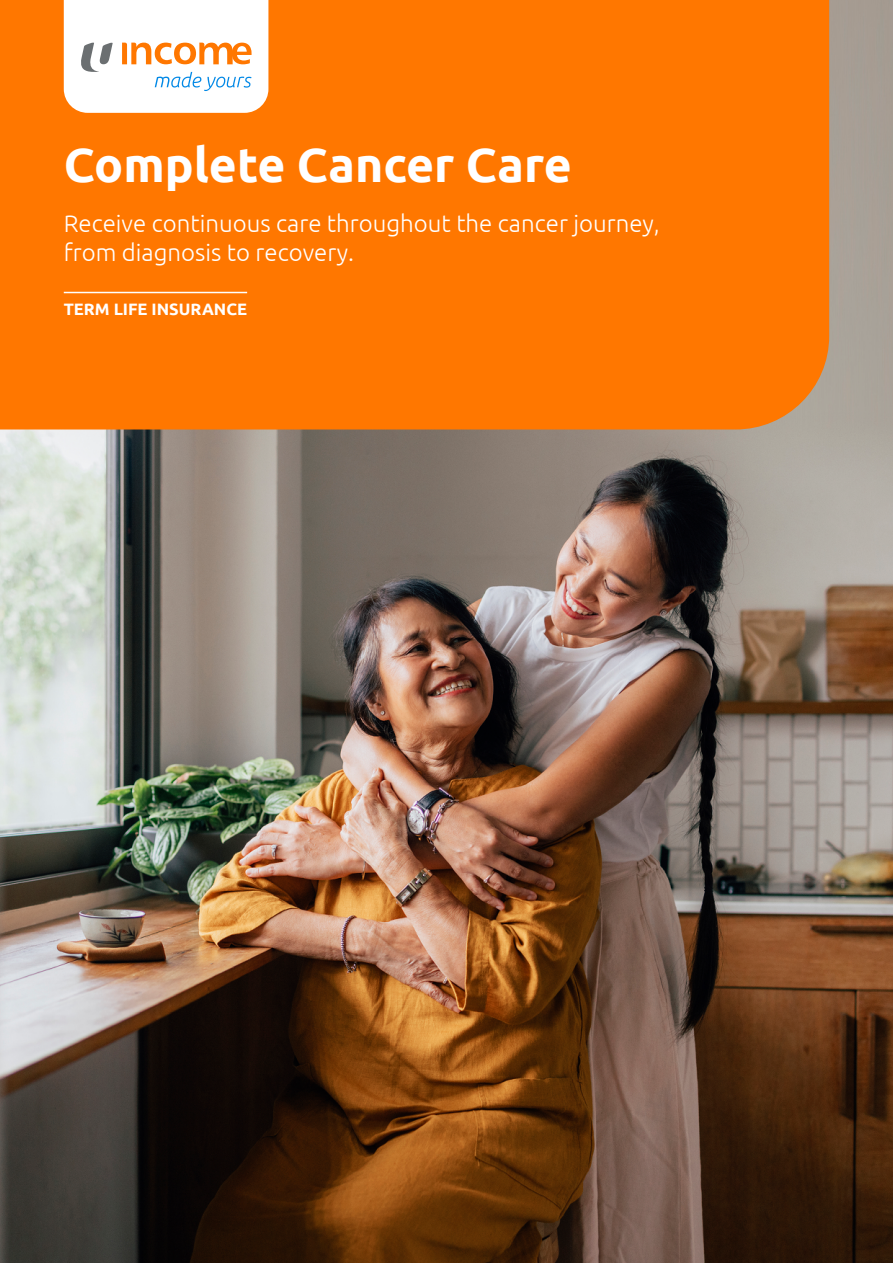
<style>
.page{position:relative;width:893px;height:1263px;background:#fff}
.page>*{position:absolute;margin:0;border:0;box-sizing:border-box;transform-origin:0 0}
.t1{font:700 48px "Ubuntu";color:#fff}
.t2{font:300 24px/28.8px "Ubuntu";color:#fff}
.t3{font:700 16.5px "Ubuntu";color:#fff}
</style>
<div class="page">
<img style="left:0;top:0;width:893px;height:1263px">
<div style="left:0;top:0;width:829px;height:429px;background:#f70"></div>
<svg style="left:64px;top:0;width:204px;height:113px"></svg>
<hr style="left:64px;top:292px;width:183px;height:1px;background:#fff">
<h1 class="t1" style="left:64px;top:136px;width:510px">Complete Cancer Care</h1>
<p class="t2" style="left:64px;top:208px;width:597px">Receive continuous care throughout the cancer journey, from diagnosis to recovery.</p>
<p class="t3" style="left:64px;top:299px;width:185px">TERM LIFE INSURANCE</p>
</div>
